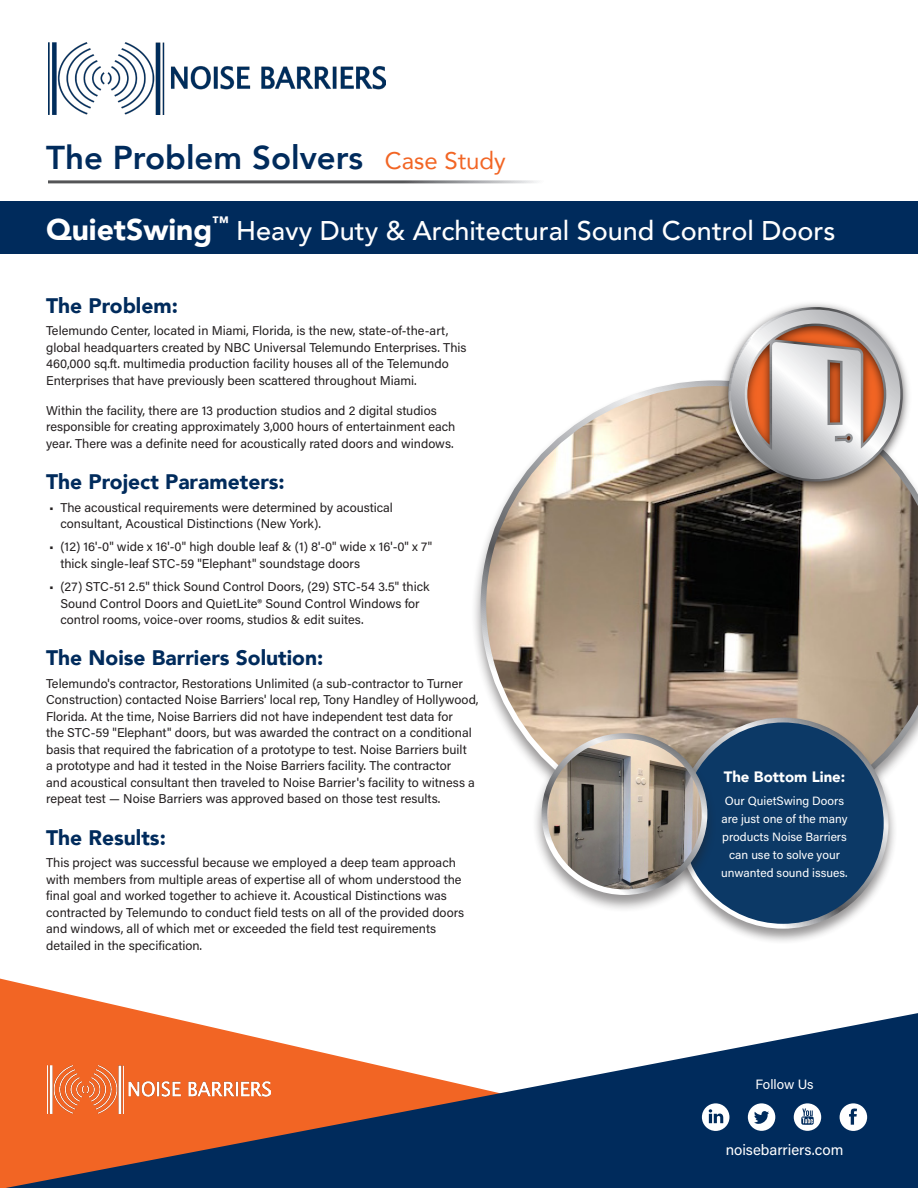
<style>
.page{position:relative;width:918px;height:1188px;background:#fff}
.page>*{position:absolute;margin:0;border:0;box-sizing:border-box;transform-origin:0 0}
.t1{font:800 33px "Avenir";color:#002b5c}
.t2{font:500 27px "Avenir";color:#fff}
.t3{font:24px "Avenir";color:#f26524}
.t4{font:900 21px "Avenir";color:#002b5c}
.t5{font:15px "Acumin Pro";color:#fff}
.t6{font:900 15px "Avenir";color:#fff}
.t7{font:13.5px "Acumin Pro";color:#fff}
.t8{font:12.75px/16.5px "Acumin Pro";color:#231f20}
.t9{font:12px/18px "Acumin Pro";color:#fff;text-align:center}
.s1{font-weight:900;font-size:30px}
</style>
<div class="page">
<div style="left:470px;top:379px;width:448px;height:470px;background:#231f20;opacity:.47"></div>
<svg style="left:481px;top:380px;width:437px;height:450px"></svg>
<div style="left:0;top:202px;width:918px;height:52px;background:#002b5c"></div>
<svg style="left:0;top:979px;width:150px;height:209px;fill:#f26524"></svg>
<svg style="left:6px;top:1013px;width:912px;height:175px;fill:#002b5c"></svg>
<img style="left:48px;top:42px;width:337px;height:73px">
<img style="left:48px;top:1065px;width:223px;height:49px">
<div style="left:840px;top:1103px;width:27px;height:28px;background:#fff;border-radius:50%"></div>
<svg style="left:849px;top:1108px;width:8px;height:17px"></svg>
<div style="left:748px;top:1103px;width:27px;height:28px;background:#fff;border-radius:50%"></div>
<svg style="left:754px;top:1111px;width:15px;height:13px"></svg>
<div style="left:702px;top:1103px;width:27px;height:28px;background:#fff;border-radius:50%"></div>
<svg style="left:709px;top:1109px;width:14px;height:14px"></svg>
<div style="left:794px;top:1103px;width:27px;height:28px;background:#fff;border-radius:50%"></div>
<svg style="left:801px;top:1109px;width:13px;height:16px"></svg>
<div style="left:668px;top:716px;width:229px;height:229px;background:#231f20;opacity:.47"></div>
<div style="left:680px;top:720px;width:206px;height:206px;background:#0c3966;border-radius:50%"></div>
<div style="left:531px;top:732px;width:186px;height:182px;background:#231f20;opacity:.47"></div>
<img style="left:544px;top:736px;width:161px;height:156px">
<div style="left:542px;top:733px;width:165px;height:162px;border:6px solid #fff;border-radius:50%"></div>
<img style="left:716px;top:303px;width:199px;height:193px">
<svg style="left:728px;top:307px;width:175px;height:175px"></svg>
<p class="t1" style="left:46px;top:132px;width:319px">The Problem Solvers</p>
<p class="t3" style="left:385px;top:141px;width:122px">Case Study</p>
<p class="t2" style="left:46px;top:207px;width:791px"><span class="s1">QuietSwing</span><sup>™</sup> Heavy Duty &amp; Architectural Sound Control Doors</p>
<p class="t4" style="left:46px;top:287px;width:133px">The Problem:</p>
<p class="t8" style="left:46px;top:322px;width:422px">Telemundo Center, located in Miami, Florida, is the new, state-of-the-art, global headquarters created by NBC Universal Telemundo Enterprises. This 460,000 sq.ft. multimedia production facility houses all of the Telemundo Enterprises that have previously been scattered throughout Miami.</p>
<p class="t8" style="left:46px;top:402px;width:411px">Within the facility, there are 13 production studios and 2 digital studios responsible for creating approximately 3,000 hours of entertainment each year. There was a definite need for acoustically rated doors and windows.</p>
<p class="t4" style="left:46px;top:464px;width:240px">The Project Parameters:</p>
<p class="t8" style="left:60px;top:498px;width:334px;text-indent:-11px">• The acoustical requirements were determined by acoustical consultant, Acoustical Distinctions (New York).</p>
<p class="t8" style="left:60px;top:538px;width:373px;text-indent:-11px">• (12) 16'-0" wide x 16'-0" high double leaf &amp; (1) 8'-0" wide x 16'-0" x 7" thick single-leaf STC-59 "Elephant" soundstage doors</p>
<p class="t8" style="left:60px;top:578px;width:371px;text-indent:-11px">• (27) STC-51 2.5" thick Sound Control Doors, (29) STC-54 3.5" thick<br>Sound Control Doors and QuietLite® Sound Control Windows for control rooms, voice-over rooms, studios &amp; edit suites.</p>
<p class="t4" style="left:46px;top:640px;width:279px">The Noise Barriers Solution:</p>
<p class="t8" style="left:46px;top:675px;width:434px">Telemundo's contractor, Restorations Unlimited (a sub-contractor to Turner Construction) contacted Noise Barriers' local rep, Tony Handley of Hollywood, Florida. At the time, Noise Barriers did not have independent test data for<br>the STC-59 "Elephant" doors, but was awarded the contract on a conditional basis that required the fabrication of a prototype to test. Noise Barriers built<br>a prototype and had it tested in the Noise Barriers facility. The contractor<br>and acoustical consultant then traveled to Noise Barrier's facility to witness a repeat test — Noise Barriers was approved based on those test results.</p>
<p class="t4" style="left:46px;top:819px;width:121px">The Results:</p>
<p class="t8" style="left:46px;top:854px;width:420px">This project was successful because we employed a deep team approach with members from multiple areas of expertise all of whom understood the final goal and worked together to achieve it. Acoustical Distinctions was contracted by Telemundo to conduct field tests on all of the provided doors and windows, all of which met or exceeded the field test requirements detailed in the specification.</p>
<p class="t6" style="left:724px;top:763px;width:123px">The Bottom Line:</p>
<p class="t9" style="left:721px;top:791px;width:128px">Our QuietSwing Doors are just one of the many products Noise Barriers can use to solve your unwanted sound issues.</p>
<p class="t7" style="left:755px;top:1075px;width:60px">Follow Us</p>
<p class="t5" style="left:726px;top:1140px;width:119px">noisebarriers.com</p>
</div>
